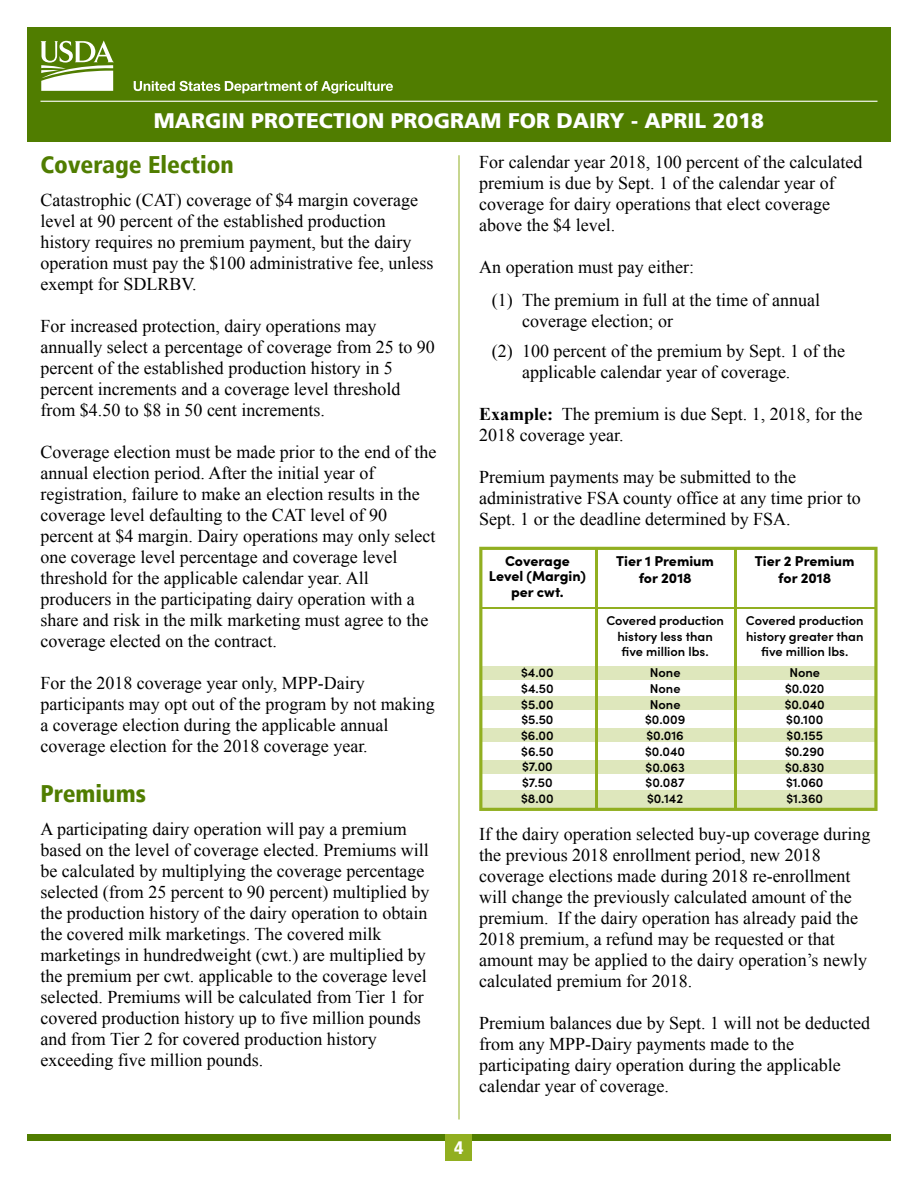
<style>
.page{position:relative;width:918px;height:1188px;background:#fff}
.page>*{position:absolute;margin:0;border:0;box-sizing:border-box;transform-origin:0 0}
.t1{font:900 condensed 24px "Frutiger LT";color:#507d00}
.t2{font:900 21px "Frutiger LT";color:#fff}
.t3{font:18px/21px "Times New Roman";color:#000}
.t4{font:900 condensed 18px "Frutiger LT";color:#fff}
.t5{font:900 14.25px/15.8px "Sofia Pro";color:#000;text-align:center}
.t6{font:600 12.9px/15.8px "Sofia Pro";color:#000;text-align:center}
.s1{font-weight:700}
</style>
<div class="page">
<div style="left:27px;top:27px;width:864px;height:115px;background:#507d00"></div>
<svg style="left:40px;top:40px;width:74px;height:51px"></svg>
<svg style="left:134px;top:81px;width:259px;height:13px"></svg>
<hr style="left:40px;top:101px;width:838px;height:1px;background:#fff">
<hr style="left:459px;top:155px;width:1px;height:964px;background:#91af20">
<div style="left:27px;top:1134px;width:864px;height:7px;background:#507d00"></div>
<div style="left:446px;top:1134px;width:26px;height:27px;background:#91af20"></div>
<svg style="left:479px;top:547px;width:399px;height:264px"></svg>
<hr style="left:595px;top:548px;width:3px;height:261px;background:#91af20">
<hr style="left:734px;top:548px;width:2px;height:261px;background:#91af20">
<hr style="left:481px;top:607px;width:395px;height:1px;background:#91af20">
<p class="t2" style="left:154px;top:108px;width:612px">MARGIN PROTECTION PROGRAM FOR DAIRY - APRIL 2018</p>
<h1 class="t1" style="left:40px;top:150px;width:195px">Coverage Election</h1>
<p class="t3" style="left:40px;top:189px;width:394px">Catastrophic (CAT) coverage of $4 margin coverage level at 90 percent of the established production history requires no premium payment, but the dairy operation must pay the $100 administrative fee, unless exempt for SDLRBV.</p>
<p class="t3" style="left:40px;top:315px;width:396px">For increased protection, dairy operations may annually select a percentage of coverage from 25 to 90 percent of the established production history in 5 percent increments and a coverage level threshold from $4.50 to $8 in 50 cent increments.</p>
<p class="t3" style="left:40px;top:441px;width:397px">Coverage election must be made prior to the end of the annual election period. After the initial year of registration, failure to make an election results in the coverage level defaulting to the CAT level of 90 percent at $4 margin. Dairy operations may only select one coverage level percentage and coverage level threshold for the applicable calendar year. All producers in the participating dairy operation with a share and risk in the milk marketing must agree to the coverage elected on the contract.</p>
<p class="t3" style="left:40px;top:673px;width:396px">For the 2018 coverage year only, MPP-Dairy participants may opt out of the program by not making a coverage election during the applicable annual coverage election for the 2018 coverage year.</p>
<h1 class="t1" style="left:40px;top:779px;width:107px">Premiums</h1>
<p class="t3" style="left:40px;top:818px;width:390px">A participating dairy operation will pay a premium based on the level of coverage elected. Premiums will be calculated by multiplying the coverage percentage selected (from 25 percent to 90 percent) multiplied by the production history of the dairy operation to obtain the covered milk marketings. The covered milk marketings in hundredweight (cwt.) are multiplied by the premium per cwt. applicable to the coverage level selected. Premiums will be calculated from Tier 1 for covered production history up to five million pounds and from Tier 2 for covered production history exceeding five million pounds.</p>
<p class="t3" style="left:479px;top:151px;width:385px">For calendar year 2018, 100 percent of the calculated premium is due by Sept. 1 of the calendar year of coverage for dairy operations that elect coverage above the $4 level.</p>
<p class="t3" style="left:492px;top:250px;width:330px;line-height:33px;text-indent:-12px">An operation must pay either:<br>(1) The premium in full at the time of annual</p>
<p class="t3" style="left:492px;top:306px;width:355px;line-height:30px;text-indent:30px">coverage election; or<br>(2) 100 percent of the premium by Sept. 1 of the</p>
<p class="t3" style="left:522px;top:361px;width:270px">applicable calendar year of coverage.</p>
<p class="t3" style="left:479px;top:403px;width:385px"><span class="s1">Example:</span> The premium is due Sept. 1, 2018, for the<br>2018 coverage year.</p>
<p class="t3" style="left:479px;top:466px;width:383px">Premium payments may be submitted to the administrative FSA county office at any time prior to<br>Sept. 1 or the deadline determined by FSA.</p>
<p class="t5" style="left:489px;top:551px;width:99px">Coverage<br>Level (Margin) per cwt.</p>
<p class="t6" style="left:521px;top:664px;width:34px;text-align:justify">$4.00 $4.50 $5.00 $5.50 $6.00 $6.50 $7.00 $7.50 $8.00</p>
<p class="t5" style="left:616px;top:551px;width:99px;line-height:17.1px">Tier 1 Premium for 2018</p>
<p class="t6" style="left:606px;top:612px;width:119px">Covered production history less than five million lbs.</p>
<p class="t6" style="left:645px;top:664px;width:42px">None<br>None<br>None $0.009 $0.016 $0.040 $0.063 $0.087 $0.142</p>
<p class="t5" style="left:755px;top:551px;width:101px;line-height:17.1px">Tier 2 Premium for 2018</p>
<p class="t6" style="left:746px;top:612px;width:119px">Covered production history greater than five million lbs.</p>
<p class="t6" style="left:785px;top:664px;width:42px">None $0.020 $0.040 $0.100 $0.155 $0.290 $0.830 $1.060 $1.360</p>
<p class="t3" style="left:479px;top:823px;width:393px">If the dairy operation selected buy-up coverage during the previous 2018 enrollment period, new 2018 coverage elections made during 2018 re-enrollment will change the previously calculated amount of the premium. If the dairy operation has already paid the 2018 premium, a refund may be requested or that amount may be applied to the dairy operation’s newly calculated premium for 2018.</p>
<p class="t3" style="left:479px;top:1012px;width:392px">Premium balances due by Sept. 1 will not be deducted from any MPP-Dairy payments made to the participating dairy operation during the applicable calendar year of coverage.</p>
<p class="t4" style="left:454px;top:1137px;width:11px">4</p>
</div>
